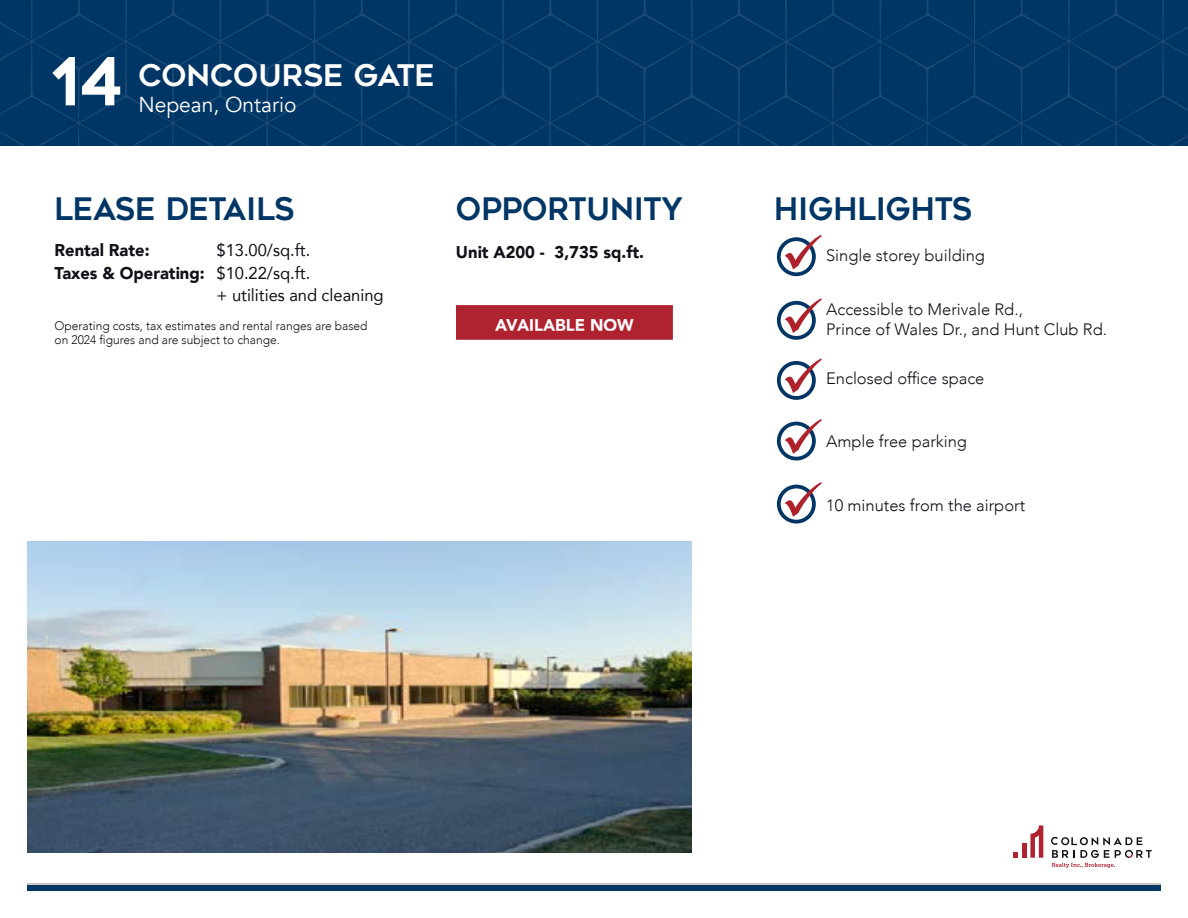
<style>
.page{position:relative;width:1188px;height:918px;background:#fff}
.page>*{position:absolute;margin:0;border:0;box-sizing:border-box;transform-origin:0 0}
.t1{font:65.85px "Geometos";color:#fff}
.t2{font:30.9px "Geometos";color:#003665}
.t3{font:30.9px "Geometos";letter-spacing:-.02em;color:#003665}
.t4{font:29.7px "Geometos";color:#fff}
.t5{font:21.6px "Avenir";color:#fff}
.t6{font:900 16.95px "Avenir";color:#120f18}
.t7{font:16.95px "Avenir";color:#120f18}
.t8{font:900 16.95px "Avenir";color:#fff}
.t9{font:300 16.5px/19.8px "Avenir";color:#120f18}
.t10{font:300 12.3px/14.4px "Avenir";color:#120f18}
.s1{font-weight:400}
</style>
<div class="page">
<svg style="left:0;top:0;width:1188px;height:146px;background:#013765"></svg>
<div style="left:777px;top:237px;width:39px;height:39px;border:4px solid #003665;border-radius:50%"></div>
<svg style="left:785px;top:235px;width:37px;height:35px"></svg>
<div style="left:777px;top:301px;width:39px;height:39px;border:4px solid #003665;border-radius:50%"></div>
<svg style="left:785px;top:298px;width:37px;height:35px"></svg>
<div style="left:777px;top:361px;width:39px;height:39px;border:4px solid #003665;border-radius:50%"></div>
<svg style="left:785px;top:358px;width:37px;height:35px"></svg>
<div style="left:777px;top:422px;width:39px;height:38px;border:4px solid #003665;border-radius:50%"></div>
<svg style="left:785px;top:419px;width:37px;height:35px"></svg>
<div style="left:777px;top:485px;width:39px;height:39px;border:4px solid #003665;border-radius:50%"></div>
<svg style="left:785px;top:482px;width:37px;height:35px"></svg>
<svg style="left:27px;top:883px;width:1134px;height:3px;background:#8797a4"></svg>
<div style="left:27px;top:886px;width:1134px;height:5px;background:#003665"></div>
<div style="left:1022px;top:843px;width:5px;height:15px;background:#af222f"></div>
<svg style="left:1030px;top:825px;width:13px;height:33px"></svg>
<svg style="left:1014px;top:852px;width:4px;height:6px"></svg>
<svg style="left:1051px;top:837px;width:101px;height:31px"></svg>
<div style="left:456px;top:305px;width:217px;height:35px;background:#af222f;border:2px solid #af222f"></div>
<img style="left:27px;top:541px;width:664px;height:311px">
<h1 class="t1" style="left:51px;top:45px;width:73px">14</h1>
<h3 class="t4" style="left:138px;top:59px;width:298px">CONCOURSE GATE</h3>
<h3 class="t5" style="left:138px;top:92px;width:160px">Nepean, Ontario</h3>
<h2 class="t3" style="left:55px;top:192px;width:242px">LEASE DETAILS</h2>
<p class="t6" style="left:55px;top:236px;width:97px">Rental Rate:</p>
<p class="t7" style="left:217px;top:237px;width:95px">$13.00/sq.ft.</p>
<p class="t6" style="left:55px;top:258px;width:257px">Taxes &amp; Operating: <span class="s1">$10.22/sq.ft.</span></p>
<p class="t7" style="left:217px;top:282px;width:169px">+ utilities and cleaning</p>
<p class="t10" style="left:55px;top:318px;width:315px">Operating costs, tax estimates and rental ranges are based on 2024 figures and are subject to change.</p>
<h2 class="t2" style="left:456px;top:192px;width:228px">OPPORTUNITY</h2>
<p class="t6" style="left:456px;top:237px;width:190px">Unit A200 - 3,735 sq.ft.</p>
<p class="t9" style="left:826px;top:246px;width:160px">Single storey building</p>
<p class="t9" style="left:826px;top:299px;width:282px">Accessible to Merivale Rd.,<br>Prince of Wales Dr., and Hunt Club Rd.</p>
<p class="t9" style="left:826px;top:369px;width:160px">Enclosed office space</p>
<h2 class="t2" style="left:774px;top:192px;width:199px">HIGHLIGHTS</h2>
<p class="t8" style="left:495px;top:310px;width:140px">AVAILABLE NOW</p>
<p class="t9" style="left:826px;top:431px;width:142px">Ample free parking</p>
<p class="t9" style="left:826px;top:495px;width:201px">10 minutes from the airport</p>
</div>
